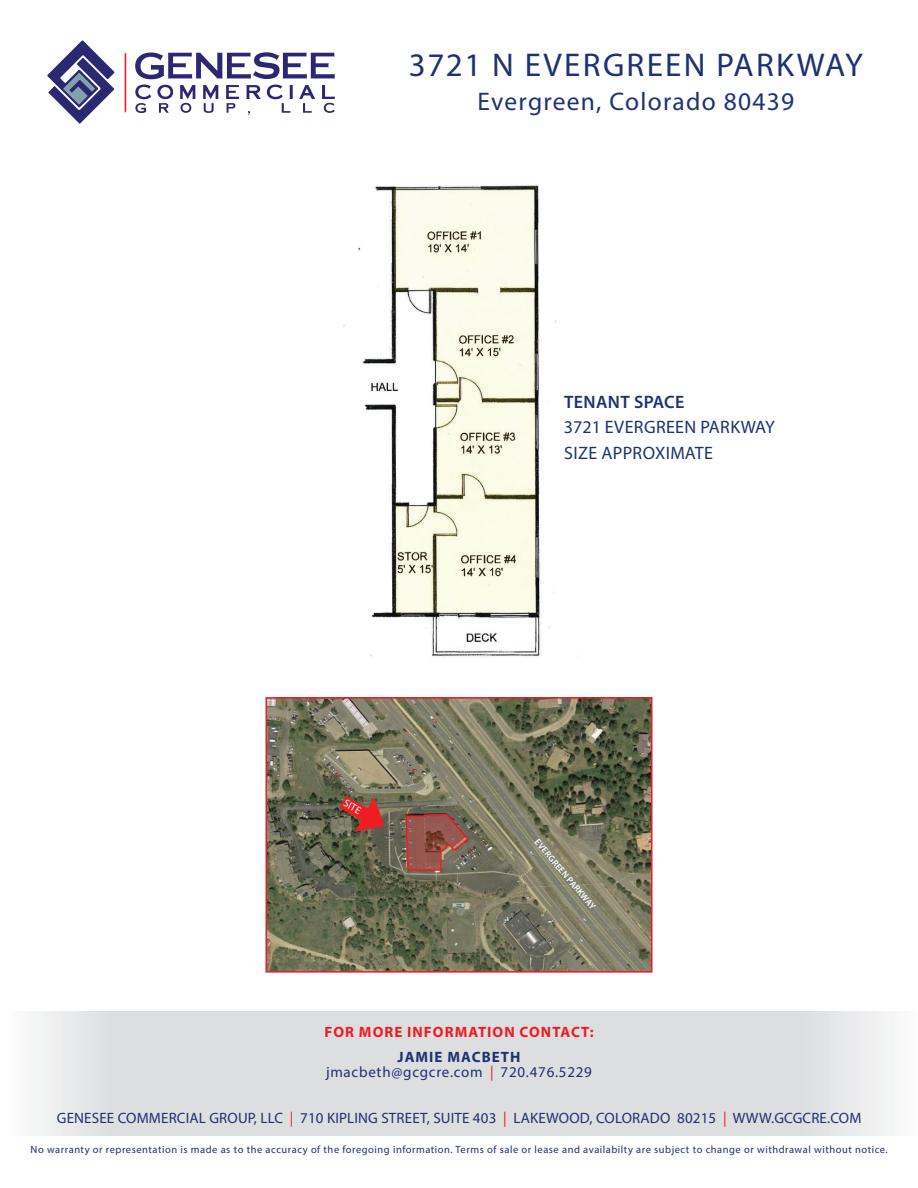
<style>
.page{position:relative;width:918px;height:1188px;background:#fff}
.page>*{position:absolute;margin:0;border:0;box-sizing:border-box;transform-origin:0 0}
.t1{font:33px "Myriad Pro";letter-spacing:.07em;color:#1e3173}
.t2{font:25.5px "Myriad Pro";letter-spacing:.05em;color:#1e3173}
.t3{font:18px "Myriad Pro";letter-spacing:.02em;color:#1e3173}
.t4{font:600 18px "Myriad Pro";letter-spacing:.02em;color:#1e3173}
.t5{font:15px "Myriad Pro";letter-spacing:.01em;color:#1e3173}
.t6{font:15px/15px "Myriad Pro";letter-spacing:.05em;color:#1e3173;text-align:center}
.t7{font:700 15px "Myriad Pro";letter-spacing:.07em;color:#ee1d23}
.t8{font:10.5px "Myriad Pro";letter-spacing:.05em;color:#1e3173}
.t9{font:10.5px "Myriad Pro";color:#fff}
.t10{font:600 9px "Myriad Pro";color:#fff}
.s1{font-weight:700}
.s2{color:#ee1d23}
</style>
<div class="page">
<svg style="left:34px;top:1011px;width:857px;height:125px;background:#dfe0e2"></svg>
<svg style="left:47px;top:40px;width:67px;height:84px"></svg>
<svg style="left:135px;top:52px;width:200px;height:27px"></svg>
<svg style="left:246px;top:85px;width:15px;height:14px"></svg>
<svg style="left:135px;top:85px;width:16px;height:28px"></svg>
<svg style="left:157px;top:85px;width:16px;height:28px"></svg>
<svg style="left:180px;top:85px;width:16px;height:28px"></svg>
<svg style="left:203px;top:85px;width:16px;height:28px"></svg>
<svg style="left:226px;top:85px;width:13px;height:28px"></svg>
<svg style="left:267px;top:85px;width:26px;height:28px"></svg>
<svg style="left:299px;top:85px;width:16px;height:28px"></svg>
<svg style="left:322px;top:85px;width:13px;height:28px"></svg>
<svg style="left:125px;top:52px;width:1px;height:61px"></svg>
<img style="left:269px;top:700px;width:380px;height:270px">
<div style="left:266px;top:697px;width:386px;height:276px;border:2px solid #ee1d23"></div>
<svg style="left:339px;top:796px;width:45px;height:36px;background:#a7423a"></svg>
<svg style="left:405px;top:813px;width:65px;height:59px;background:#8e584e"></svg>
<img style="left:343px;top:185px;width:235px;height:473px">
<p class="t1" style="left:409px;top:44px;width:456px">3721 N EVERGREEN PARKWAY</p>
<p class="t2" style="left:478px;top:86px;width:318px">Evergreen, Colorado 80439</p>
<p class="t9" style="left:348px;top:797px;width:20px;rotate:29deg">SITE</p>
<p class="t4" style="left:564px;top:390px;width:122px">TENANT SPACE</p>
<p class="t3" style="left:564px;top:416px;width:212px">3721 EVERGREEN PARKWAY</p>
<p class="t3" style="left:564px;top:441px;width:150px">SIZE APPROXIMATE</p>
<p class="t10" style="left:541px;top:836px;width:90px;rotate:50deg">EVERGREEN PARKWAY</p>
<p class="t7" style="left:324px;top:1022px;width:271px">FOR MORE INFORMATION CONTACT:</p>
<p class="t6" style="left:326px;top:1049px;width:267px"><span class="s1">JAMIE MACBETH </span>jmacbeth@gcgcre.com <span class="s2">|</span> 720.476.5229</p>
<p class="t5" style="left:57px;top:1108px;width:806px">GENESEE COMMERCIAL GROUP, LLC <span class="s2">|</span> 710 KIPLING STREET, SUITE 403 <span class="s2">|</span> LAKEWOOD, COLORADO 80215 <span class="s2">|</span> WWW.GCGCRE.COM</p>
<p class="t8" style="left:31px;top:1143px;width:859px">No warranty or representation is made as to the accuracy of the foregoing information. Terms of sale or lease and availabilty are subject to change or withdrawal without notice.</p>
</div>
